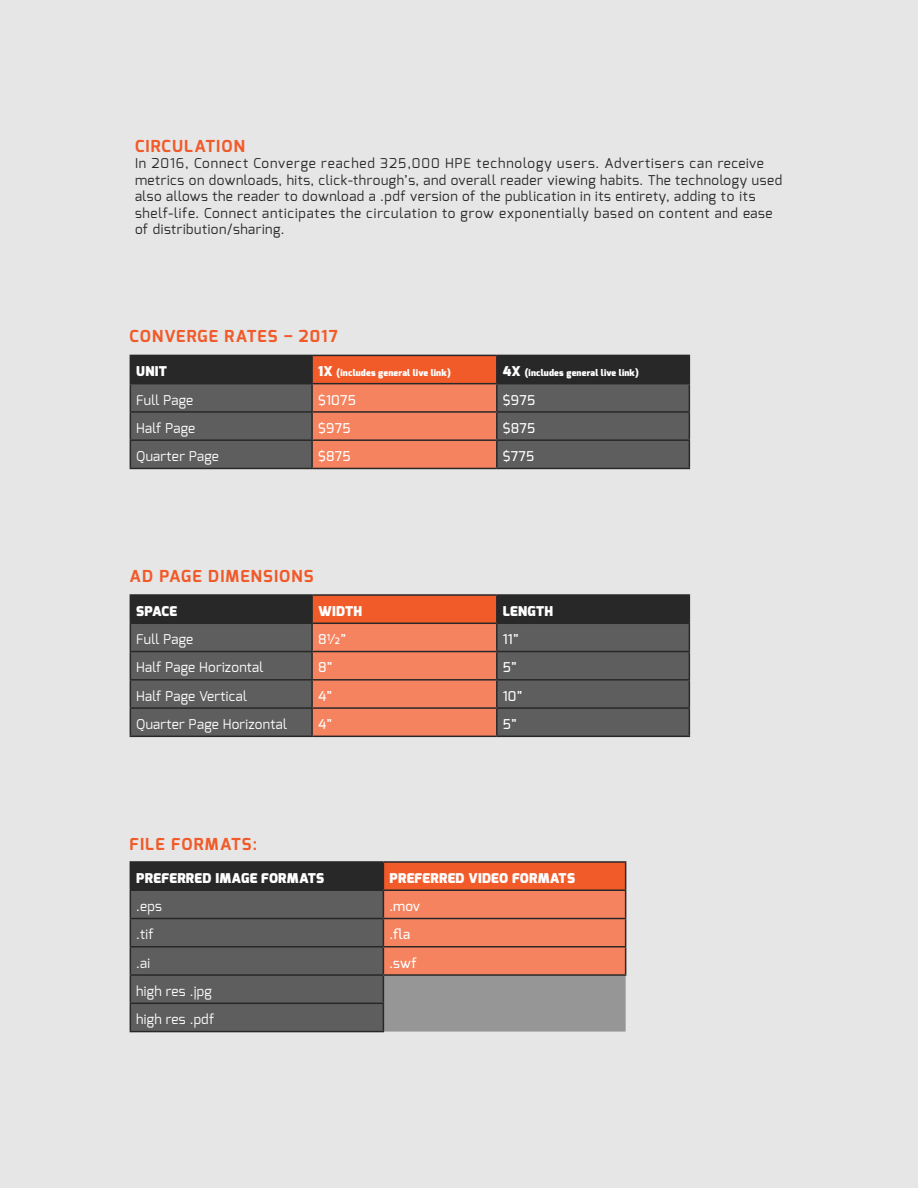
<style>
.page{position:relative;width:918px;height:1188px;background:#e6e6e6}
.page>*{position:absolute;margin:0;border:0;box-sizing:border-box;transform-origin:0 0}
.t1{font:700 16.5px "Exo";letter-spacing:.07em;color:#f15a29}
.t2{font:13.5px/16.5px "Exo";letter-spacing:.04em;color:#292829}
.t3{font:13.5px/28.2px "Exo";letter-spacing:.02em;color:#fff}
.t4{font:900 13.5px "Exo";letter-spacing:.02em;color:#fff}
.t5{font:500 13.5px "Exo";letter-spacing:.02em;color:#fff}
.t6{font:900 9px "Exo";letter-spacing:.02em;color:#fff}
.s1{font-size:13.5px}
</style>
<div class="page">
<hr style="left:130px;top:861px;width:253px;height:2px;background:#292829">
<hr style="left:383px;top:861px;width:243px;height:2px;background:#292829">
<svg style="left:130px;top:863px;width:496px;height:169px;background:#8e685d"></svg>
<hr style="left:383px;top:974px;width:243px;height:2px;background:#292829">
<svg style="left:130px;top:355px;width:560px;height:113px;background:#815a4f"></svg>
<hr style="left:130px;top:468px;width:182px;height:1px;background:#292829">
<hr style="left:312px;top:468px;width:185px;height:1px;background:#292829">
<hr style="left:497px;top:468px;width:193px;height:1px;background:#292829">
<hr style="left:130px;top:594px;width:182px;height:2px;background:#292829">
<hr style="left:312px;top:594px;width:185px;height:2px;background:#292829">
<hr style="left:497px;top:594px;width:193px;height:2px;background:#292829">
<svg style="left:130px;top:595px;width:560px;height:141px;background:#835c51"></svg>
<hr style="left:130px;top:736px;width:182px;height:1px;background:#292829">
<hr style="left:312px;top:736px;width:185px;height:1px;background:#292829">
<hr style="left:497px;top:736px;width:193px;height:1px;background:#292829">
<p class="t1" style="left:135px;top:135px;width:111px">CIRCULATION</p>
<p class="t2" style="left:135px;top:155px;width:649px">In 2016, Connect Converge reached 325,000 HPE technology users. Advertisers can receive metrics on downloads, hits, click-through’s, and overall reader viewing habits. The technology used also allows the reader to download a .pdf version of the publication in its entirety, adding to its shelf-life. Connect anticipates the circulation to grow exponentially based on content and ease of distribution/sharing.</p>
<p class="t1" style="left:130px;top:326px;width:210px">CONVERGE RATES – 2017</p>
<p class="t4" style="left:136px;top:363px;width:32px">UNIT</p>
<p class="t6" style="left:318px;top:367px;width:134px"><span class="s1">1X</span> (includes general live link)</p>
<p class="t6" style="left:503px;top:367px;width:138px"><span class="s1">4X</span> (includes general live link)</p>
<p class="t3" style="left:136px;top:386px;width:59px">Full Page</p>
<p class="t5" style="left:318px;top:391px;width:39px">$1075</p>
<p class="t5" style="left:503px;top:391px;width:34px">$975</p>
<p class="t3" style="left:136px;top:414px;width:61px">Half Page</p>
<p class="t5" style="left:318px;top:419px;width:34px">$975</p>
<p class="t5" style="left:503px;top:419px;width:34px">$875</p>
<p class="t3" style="left:136px;top:442px;width:84px">Quarter Page</p>
<p class="t5" style="left:318px;top:448px;width:34px">$875</p>
<p class="t5" style="left:503px;top:448px;width:33px">$775</p>
<p class="t1" style="left:130px;top:565px;width:186px">AD PAGE DIMENSIONS</p>
<p class="t4" style="left:136px;top:602px;width:42px">SPACE</p>
<p class="t4" style="left:318px;top:602px;width:46px">WIDTH</p>
<p class="t4" style="left:503px;top:602px;width:52px">LENGTH</p>
<p class="t3" style="left:136px;top:625px;width:59px">Full Page</p>
<p class="t5" style="left:318px;top:631px;width:29px">8½”</p>
<p class="t5" style="left:503px;top:631px;width:18px">11”</p>
<p class="t3" style="left:136px;top:653px;width:129px">Half Page Horizontal</p>
<p class="t5" style="left:318px;top:659px;width:16px">8”</p>
<p class="t5" style="left:503px;top:659px;width:16px">5”</p>
<p class="t3" style="left:136px;top:682px;width:112px">Half Page Vertical</p>
<p class="t5" style="left:318px;top:687px;width:16px">4”</p>
<p class="t5" style="left:503px;top:687px;width:21px">10”</p>
<p class="t3" style="left:136px;top:710px;width:152px">Quarter Page Horizontal</p>
<p class="t5" style="left:318px;top:715px;width:16px">4”</p>
<p class="t5" style="left:503px;top:715px;width:16px">5”</p>
<p class="t1" style="left:130px;top:833px;width:129px">FILE FORMATS:</p>
<p class="t4" style="left:136px;top:869px;width:189px">PREFERRED IMAGE FORMATS</p>
<p class="t4" style="left:389px;top:869px;width:187px">PREFERRED VIDEO FORMATS</p>
<p class="t3" style="left:136px;top:892px;width:27px">.eps</p>
<p class="t5" style="left:389px;top:898px;width:32px">.mov</p>
<p class="t3" style="left:136px;top:920px;width:19px">.tif</p>
<p class="t5" style="left:389px;top:926px;width:22px">.fla</p>
<p class="t3" style="left:136px;top:949px;width:15px">.ai</p>
<p class="t5" style="left:389px;top:954px;width:29px">.swf</p>
<p class="t3" style="left:136px;top:977px;width:80px">high res .jpg high res .pdf</p>
</div>
